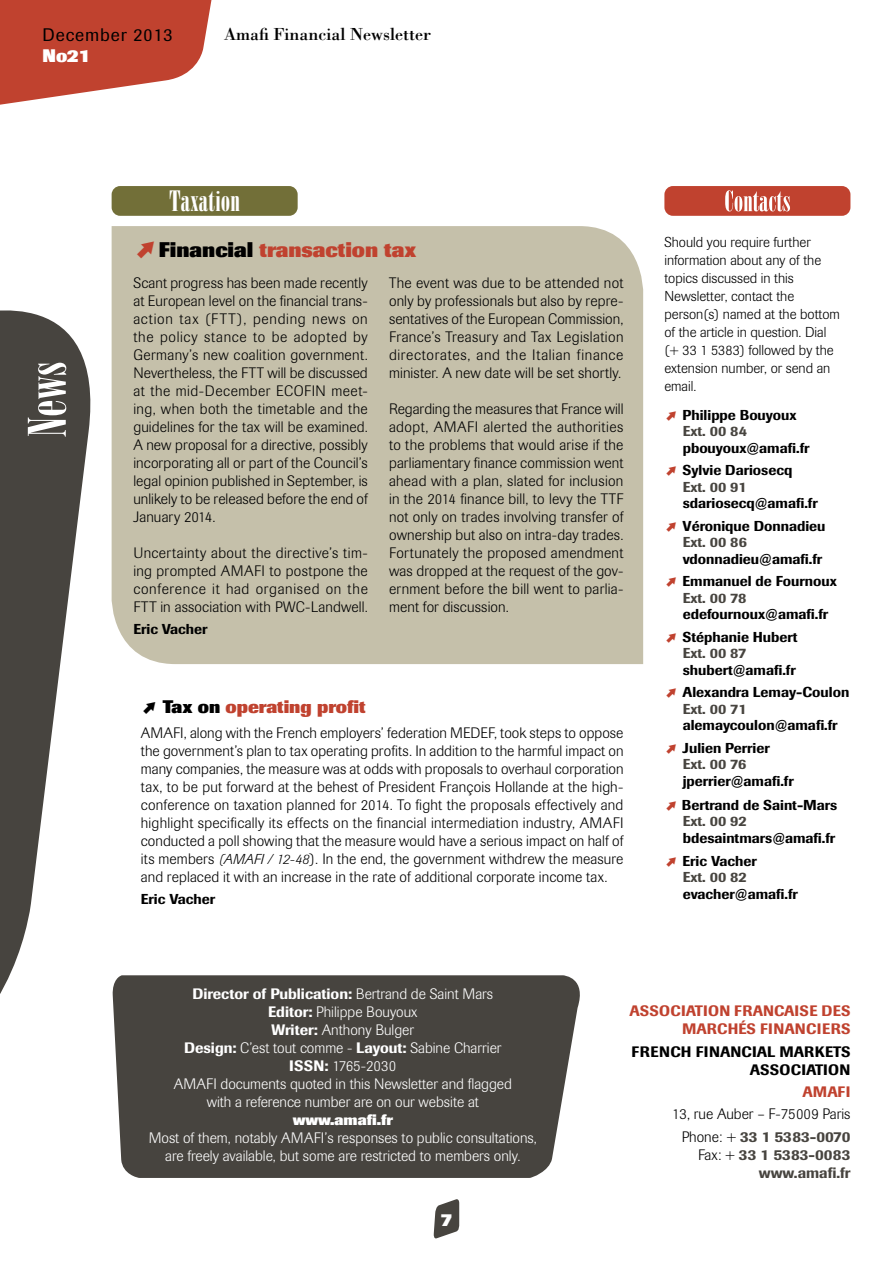
<style>
.page{position:relative;width:893px;height:1263px;background:#fff}
.page>*{position:absolute;margin:0;border:0;box-sizing:border-box;transform-origin:0 0}
.t1{font:52.5px "Bodoni Poster Compressed";color:#fff}
.t2{font:28.5px "Bodoni Poster Compressed";letter-spacing:.005em;color:#fff}
.t3{font:800 21px "Imago";color:#c0422f}
.t4{font:18px "Bodoni";color:#000}
.t5{font:800 18px "Imago";color:#c0422f}
.t6{font:18px "Imago";letter-spacing:.05em;color:#000}
.t7{font:800 18px "Imago";color:#fff}
.t8{font:300 15px/18px "Imago";letter-spacing:.01em;color:#000;text-align:justify}
.t9{font:300 15px/18px "Imago";color:#fff;text-align:center}
.t10{font:500 15px/18px "Imago";letter-spacing:.02em;color:#c0422f;text-align:right}
.t11{font:500 15px/18px "Imago";letter-spacing:.02em;color:#000;text-align:right}
.t12{font:500 15px/18px "Imago";color:#47443f;text-align:right}
.t13{font:800 15px "Imago";color:#fff}
.t14{font:500 14.25px/22.5px "Imago";color:#000}
.t15{font:300 14.25px/18px "Imago";color:#000}
.t16{font:500 14.25px "Imago";color:#47443f}
.s1{font-family:"Zeal";font-weight:400;font-size:25.5px}
.s2{color:#000}
.s3{font-family:"Zeal";font-weight:400;color:#000}
.s4{font-style:italic;font-size:14.25px}
.s5{font-family:"Zeal";font-weight:400;color:#c0422f}
.s6{color:#47443f}
.s7{font-weight:500}
.s8{font-weight:500;color:#47443f}
.s9{font-weight:300;color:#000}
</style>
<div class="page">
<svg style="left:433px;top:1199px;width:26px;height:40px"></svg>
<svg style="left:0;top:0;width:212px;height:105px"></svg>
<svg style="left:0;top:310px;width:91px;height:684px;fill:#47443f"></svg>
<div style="left:112px;top:226px;width:531px;height:438px;background:#c5c0aa"></div>
<div style="left:112px;top:186px;width:186px;height:30px;background:#726f38;border-radius:9px"></div>
<div style="left:112px;top:975px;width:468px;height:203px;background:#47443f"></div>
<div style="left:664px;top:186px;width:186px;height:30px;background:#c0422f;border-radius:9px"></div>
<svg style="left:725px;top:190px;width:65px;height:21px"></svg>
<p class="t6" style="left:43px;top:24px;width:132px">December 2013</p>
<p class="t4" style="left:224px;top:23px;width:209px">Amafi Financial Newsletter</p>
<p class="t7" style="left:43px;top:45px;width:50px">No21</p>
<h1 class="t1" style="left:17px;top:437px;width:77px;rotate:-90deg">News</h1>
<h2 class="t2" style="left:169px;top:184px;width:72px">Taxation</h2>
<h3 class="t3" style="left:133px;top:237px;width:284px"><span class="s1">j</span><span class="s2">Financial</span> transaction tax</h3>
<p class="t8" style="left:133px;top:274px;width:236px">Scant progress has been made recently at European level on the financial trans&shy;action tax (FTT), pending news on the policy stance to be adopted by Germany’s new coalition government.<br>Nevertheless, the FTT will be discussed at the mid-December ECOFIN meet&shy;ing, when both the timetable and the guidelines for the tax will be examined.<br>A new proposal for a directive, possibly incorporating all or part of the Council’s legal opinion published in September, is unlikely to be released before the end of January 2014.</p>
<p class="t8" style="left:133px;top:544px;width:236px">Uncertainty about the directive’s tim&shy;ing prompted AMAFI to postpone the conference it had organised on the FTT in association with PWC-Landwell.</p>
<p class="t8" style="left:389px;top:274px;width:236px">The event was due to be attended not only by professionals but also by repre&shy;sentatives of the European Commission, France’s Treasury and Tax Legislation directorates, and the Italian finance minister. A new date will be set shortly.</p>
<p class="t8" style="left:389px;top:400px;width:236px">Regarding the measures that France will adopt, AMAFI alerted the authorities to the problems that would arise if the parliamentary finance commission went ahead with a plan, slated for inclusion in the 2014 finance bill, to levy the TTF not only on trades involving transfer of ownership but also on intra-day trades.<br>Fortunately the proposed amendment was dropped at the request of the gov&shy;ernment before the bill went to parlia&shy;ment for discussion.</p>
<p class="t14" style="left:133px;top:617px;width:76px">Eric Vacher</p>
<p class="t5" style="left:141px;top:695px;width:226px"><span class="s3">j</span> <span class="s2">Tax on</span> operating profit</p>
<p class="t8" style="left:141px;top:724px;width:484px">AMAFI, along with the French employers’ federation MEDEF, took steps to oppose the government’s plan to tax operating profits. In addition to the harmful impact on many companies, the measure was at odds with proposals to overhaul corporation tax, to be put forward at the behest of President François Hollande at the high&shy;conference on taxation planned for 2014. To fight the proposals effectively and highlight specifically its effects on the financial intermediation industry, AMAFI conducted a poll showing that the measure would have a serious impact on half of its members <span class="s4">(AMAFI / 12-48</span>). In the end, the government withdrew the measure and replaced it with an increase in the rate of additional corporate income tax.</p>
<p class="t14" style="left:141px;top:888px;width:76px">Eric Vacher</p>
<p class="t15" style="left:664px;top:234px;width:177px">Should you require further information about any of the topics discussed in this<br>Newsletter, contact the person(s) named at the bottom of the article in question. Dial (+ 33 1 5383) followed by the extension number, or send an email.</p>
<p class="t14" style="left:683px;top:407px;width:115px;line-height:16.5px;text-indent:-18px"><span class="s5">j</span> Philippe Bouyoux<br><span class="s6">Ext. 00 84</span></p>
<p class="t14" style="left:664px;top:437px;width:147px;text-indent:18px">pbouyoux@amafi.fr <span class="s5">j</span> Sylvie Dariosecq</p>
<p class="t16" style="left:683px;top:478px;width:66px">Ext. 00 91</p>
<p class="t14" style="left:664px;top:492px;width:163px;text-indent:18px">sdariosecq@amafi.fr <span class="s5">j</span> Véronique Donnadieu</p>
<p class="t16" style="left:683px;top:534px;width:66px">Ext. 00 86</p>
<p class="t14" style="left:664px;top:548px;width:174px;text-align:center">vdonnadieu@amafi.fr<br><span class="s5">j</span> Emmanuel de Fournoux</p>
<p class="t16" style="left:683px;top:589px;width:65px">Ext. 00 78</p>
<p class="t14" style="left:664px;top:603px;width:165px;text-indent:18px">edefournoux@amafi.fr <span class="s5">j</span> Stéphanie Hubert</p>
<p class="t16" style="left:683px;top:645px;width:65px">Ext. 00 87</p>
<p class="t14" style="left:664px;top:659px;width:186px;text-indent:18px">shubert@amafi.fr<br><span class="s5">j</span> Alexandra Lemay-Coulon</p>
<p class="t16" style="left:683px;top:700px;width:66px">Ext. 00 71</p>
<p class="t14" style="left:664px;top:714px;width:175px;text-indent:18px">alemaycoulon@amafi.fr <span class="s5">j</span> Julien Perrier</p>
<p class="t16" style="left:683px;top:756px;width:65px">Ext. 00 76</p>
<p class="t14" style="left:664px;top:769px;width:174px;line-height:24px;text-indent:18px">jperrier@amafi.fr<br><span class="s5">j</span> Bertrand de Saint-Mars</p>
<p class="t16" style="left:683px;top:813px;width:66px">Ext. 00 92</p>
<p class="t14" style="left:664px;top:827px;width:172px;text-indent:18px">bdesaintmars@amafi.fr <span class="s5">j</span> Eric Vacher</p>
<p class="t16" style="left:683px;top:868px;width:66px">Ext. 00 82</p>
<p class="t14" style="left:683px;top:882px;width:117px">evacher@amafi.fr</p>
<p class="t9" style="left:174px;top:985px;width:340px"><span class="s7">Director of Publication:</span> Bertrand de Saint Mars <span class="s7">Editor:</span> Philippe Bouyoux<br><span class="s7">Writer:</span> Anthony Bulger<br><span class="s7">Design:</span> C’est tout comme - <span class="s7">Layout:</span> Sabine Charrier <span class="s7">ISSN:</span> 1765-2030<br>AMAFI documents quoted in this Newsletter and flagged with a reference number are on our website at</p>
<p class="t13" style="left:293px;top:1111px;width:102px">www.amafi.fr</p>
<p class="t9" style="left:149px;top:1129px;width:390px">Most of them, notably AMAFI’s responses to public consultations, are freely available, but some are restricted to members only.</p>
<p class="t7" style="left:441px;top:1209px;width:13px">7</p>
<p class="t10" style="left:630px;top:1002px;width:222px">ASSOCIATION FRANCAISE DES<br>MARCHÉS FINANCIERS</p>
<p class="t11" style="left:632px;top:1042px;width:220px">FRENCH FINANCIAL MARKETS<br>ASSOCIATION</p>
<p class="t10" style="left:803px;top:1082px;width:49px">AMAFI</p>
<p class="t8" style="left:672px;top:1103px;width:180px;line-height:22.5px;text-align:right">13, rue Auber – F-75009 Paris<br>Phone: + <span class="s8">33 1 5383-0070</span></p>
<p class="t12" style="left:698px;top:1145px;width:154px"><span class="s9">Fax: +</span> 33 1 5383-0083 www.amafi.fr</p>
</div>
